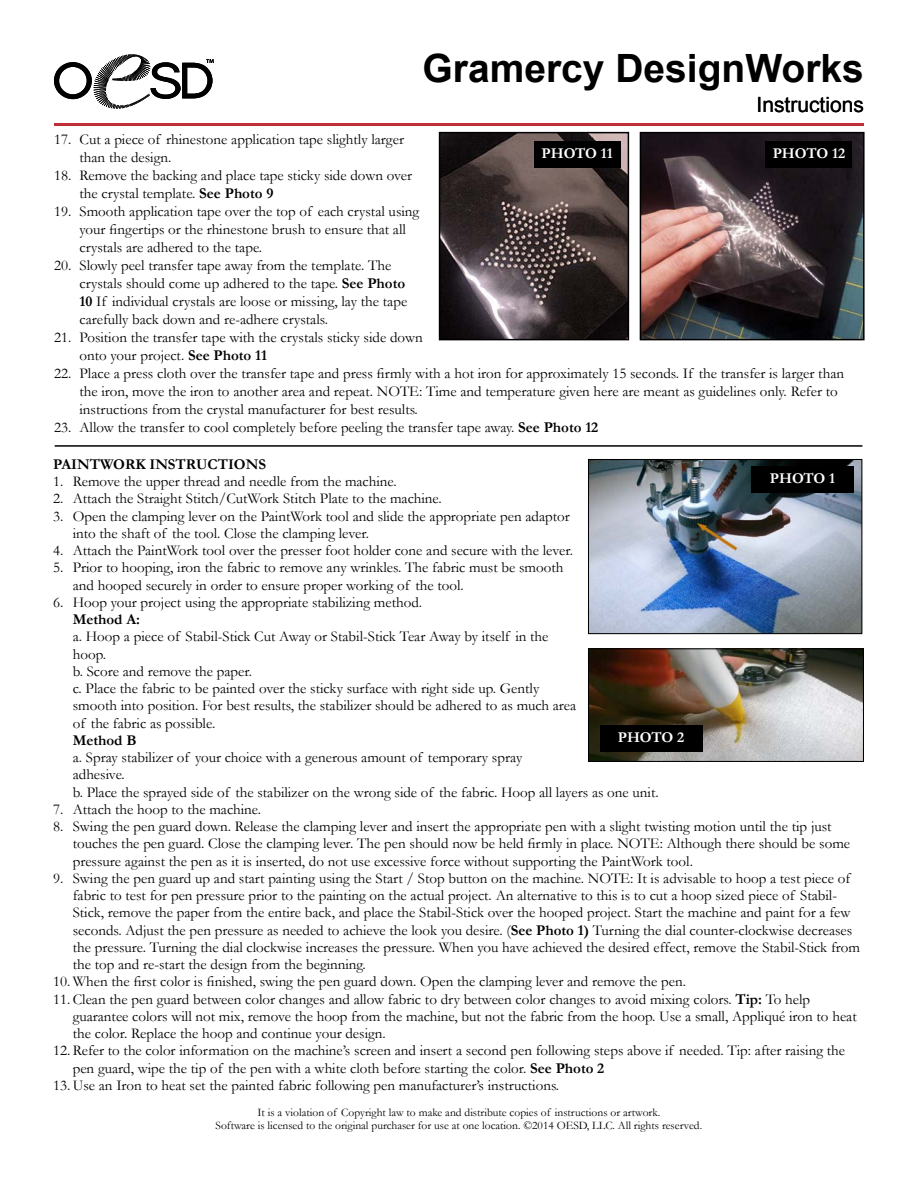
<style>
.page{position:relative;width:918px;height:1188px;background:#fff}
.page>*{position:absolute;margin:0;border:0;box-sizing:border-box;transform-origin:0 0}
.t1{font:700 39px "Arial";color:#000}
.t2{font:21px "Arial";color:#000}
.t3{font:15px/17.2px "Garamond";color:#000}
.t4{font:700 15px "Garamond";color:#000}
.t5{font:700 15px "Garamond";color:#fff}
.t6{font:11.55px/13.8px "Garamond";color:#000;text-align:center}
.s1{font-weight:700}
</style>
<div class="page">
<svg style="left:54px;top:54px;width:160px;height:55px"></svg>
<hr style="left:54px;top:123px;width:810px;height:3px;background:#bf2f37">
<img style="left:442px;top:135px;width:184px;height:202px">
<div style="left:439px;top:132px;width:190px;height:208px;border:2px solid #000"></div>
<img style="left:643px;top:135px;width:219px;height:202px">
<div style="left:640px;top:132px;width:225px;height:208px;border:2px solid #000"></div>
<div style="left:534px;top:141px;width:86px;height:27px;background:#000"></div>
<div style="left:766px;top:141px;width:86px;height:27px;background:#000"></div>
<img style="left:590px;top:461px;width:270px;height:171px">
<div style="left:588px;top:459px;width:274px;height:175px;border:1px solid #000"></div>
<img style="left:590px;top:650px;width:272px;height:110px">
<div style="left:588px;top:648px;width:276px;height:114px;border:1px solid #000"></div>
<div style="left:751px;top:466px;width:103px;height:27px;background:#000"></div>
<div style="left:600px;top:725px;width:102px;height:27px;background:#000"></div>
<hr style="left:55px;top:445px;width:807px;height:2px;background:#000">
<h1 class="t1" style="left:423px;top:43px;width:443px">Gramercy DesignWorks</h1>
<h2 class="t2" style="left:757px;top:91px;width:109px">Instructions</h2>
<p class="t3" style="left:80px;top:130px;width:326px;line-height:18px;text-indent:-26px">17. Cut a piece of rhinestone application tape slightly larger than the design.</p>
<p class="t3" style="left:80px;top:166px;width:334px;line-height:18px;text-indent:-26px">18. Remove the backing and place tape sticky side down over the crystal template. <span class="s1">See Photo 9</span></p>
<p class="t3" style="left:80px;top:202px;width:341px;line-height:18px;text-indent:-26px">19. Smooth application tape over the top of each crystal using your fingertips or the rhinestone brush to ensure that all crystals are adhered to the tape.</p>
<p class="t3" style="left:80px;top:256px;width:329px;line-height:18px;text-indent:-26px">20. Slowly peel transfer tape away from the template. The crystals should come up adhered to the tape. <span class="s1">See Photo 10</span> If individual crystals are loose or missing, lay the tape carefully back down and re-adhere crystals.</p>
<p class="t3" style="left:80px;top:328px;width:345px;line-height:18px;text-indent:-26px">21. Position the transfer tape with the crystals sticky side down onto your project. <span class="s1">See Photo 11</span></p>
<p class="t3" style="left:80px;top:364px;width:766px;line-height:18px;text-indent:-26px">22. Place a press cloth over the transfer tape and press firmly with a hot iron for approximately 15 seconds. If the transfer is larger than the iron, move the iron to another area and repeat. NOTE: Time and temperature given here are meant as guidelines only. Refer to instructions from the crystal manufacturer for best results.</p>
<p class="t3" style="left:54px;top:418px;width:546px">23. Allow the transfer to cool completely before peeling the transfer tape away. <span class="s1">See Photo 12</span></p>
<p class="t5" style="left:542px;top:143px;width:73px">PHOTO 11</p>
<p class="t5" style="left:773px;top:143px;width:74px">PHOTO 12</p>
<p class="t4" style="left:53px;top:454px;width:12px">paintw</p>
<p class="t4" style="left:113px;top:454px;width:47px">ork instructi</p>
<p class="t4" style="left:234px;top:454px;width:23px">ons</p>
<p class="t3" style="left:53px;top:472px;width:345px">1. Remove the upper thread and needle from the machine.</p>
<p class="t3" style="left:53px;top:490px;width:390px">2. Attach the Straight Stitch/CutWork Stitch Plate to the machine.</p>
<p class="t3" style="left:73px;top:507px;width:499px;text-indent:-20px">3. Open the clamping lever on the PaintWork tool and slide the appropriate pen adaptor into the shaft of the tool. Close the clamping lever.</p>
<p class="t3" style="left:53px;top:541px;width:521px">4. Attach the PaintWork tool over the presser foot holder cone and secure with the lever.</p>
<p class="t3" style="left:73px;top:559px;width:492px;text-indent:-20px">5. Prior to hooping, iron the fabric to remove any wrinkles. The fabric must be smooth and hooped securely in order to ensure proper working of the tool.</p>
<p class="t3" style="left:53px;top:593px;width:370px">6. Hoop your project using the appropriate stabilizing method.</p>
<p class="t4" style="left:73px;top:609px;width:69px">Method A:</p>
<p class="t3" style="left:73px;top:628px;width:505px">a. Hoop a piece of Stabil-Stick Cut Away or Stabil-Stick Tear Away by itself in the hoop.<br>b. Score and remove the paper.<br>c. Place the fabric to be painted over the sticky surface with right side up. Gently smooth into position. For best results, the stabilizer should be adhered to as much area of the fabric as possible.</p>
<p class="t4" style="left:73px;top:730px;width:65px">Method B</p>
<p class="t3" style="left:73px;top:748px;width:587px">a. Spray stabilizer of your choice with a generous amount of temporary spray<br>adhesive.<br>b. Place the sprayed side of the stabilizer on the wrong side of the fabric. Hoop all layers as one unit.</p>
<p class="t3" style="left:53px;top:800px;width:209px">7. Attach the hoop to the machine.</p>
<p class="t3" style="left:73px;top:817px;width:779px;text-indent:-20px">8. Swing the pen guard down. Release the clamping lever and insert the appropriate pen with a slight twisting motion until the tip just touches the pen guard. Close the clamping lever. The pen should now be held firmly in place. NOTE: Although there should be some pressure against the pen as it is inserted, do not use excessive force without supporting the PaintWork tool.</p>
<p class="t3" style="left:53px;top:869px;width:799px">9. Swing the pen guard up and start painting using the Start / Stop button on the machine. NOTE: It is advisable to hoop a test piece of</p>
<p class="t3" style="left:73px;top:886px;width:766px">fabric to test for pen pressure prior to the painting on the actual project. An alternative to this is to cut a hoop sized piece of Stabil-</p>
<p class="t3" style="left:73px;top:904px;width:779px">Stick, remove the paper from the entire back, and place the Stabil-Stick over the hooped project. Start the machine and paint for a few</p>
<p class="t3" style="left:73px;top:921px;width:781px">seconds. Adjust the pen pressure as needed to achieve the look you desire. (<span class="s1">See Photo 1)</span> Turning the dial counter-clockwise decreases</p>
<p class="t3" style="left:73px;top:938px;width:789px">the pressure. Turning the dial clockwise increases the pressure. When you have achieved the desired effect, remove the Stabil-Stick from</p>
<p class="t3" style="left:73px;top:955px;width:295px">the top and re-start the design from the beginning.</p>
<p class="t3" style="left:53px;top:973px;width:634px">10.When the first color is finished, swing the pen guard down. Open the clamping lever and remove the pen.</p>
<p class="t3" style="left:53px;top:990px;width:759px">11.Clean the pen guard between color changes and allow fabric to dry between color changes to avoid mixing colors. <span class="s1">Tip:</span> To help</p>
<p class="t3" style="left:73px;top:1007px;width:785px">guarantee colors will not mix, remove the hoop from the machine, but not the fabric from the hoop. Use a small, Appliqué iron to heat</p>
<p class="t3" style="left:73px;top:1024px;width:315px">the color. Replace the hoop and continue your design.</p>
<p class="t3" style="left:53px;top:1042px;width:793px">12.Refer to the color information on the machine’s screen and insert a second pen following steps above if needed. Tip: after raising the</p>
<p class="t3" style="left:73px;top:1059px;width:533px">pen guard, wipe the tip of the pen with a white cloth before starting the color. <span class="s1">See Photo 2</span></p>
<p class="t3" style="left:53px;top:1076px;width:507px">13. Use an Iron to heat set the painted fabric following pen manufacturer’s instructions.</p>
<p class="t5" style="left:770px;top:468px;width:67px">PHOTO 1</p>
<p class="t5" style="left:618px;top:727px;width:68px">PHOTO 2</p>
<p class="t6" style="left:216px;top:1105px;width:488px">It is a violation of Copyright law to make and distribute copies of instructions or artwork.<br>Software is licensed to the original purchaser for use at one location. ©2014 OESD, LLC. All rights reserved.</p>
</div>
